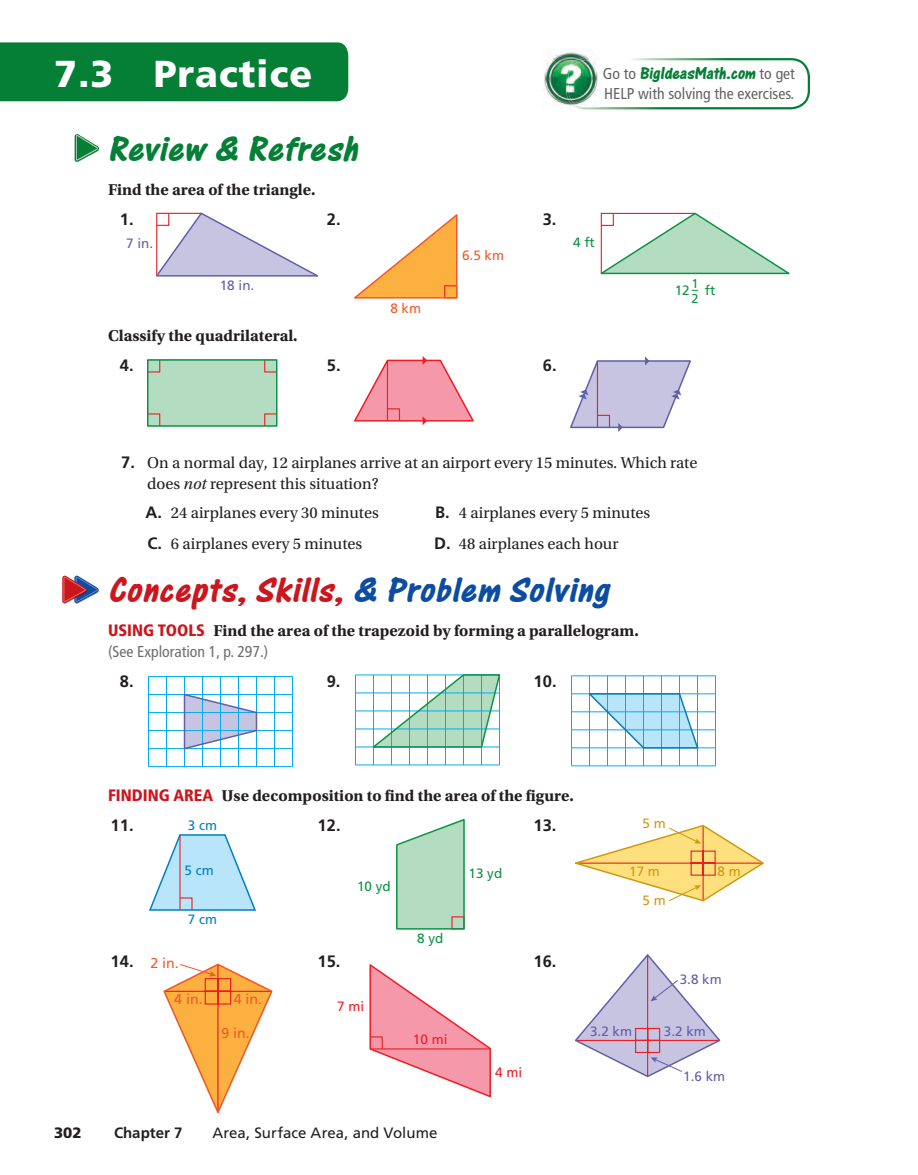
<style>
.page{position:relative;width:918px;height:1175px;background:#fff}
.page>*{position:absolute;margin:0;border:0;box-sizing:border-box;transform-origin:0 0}
.t1{font:italic 700 37.5px "One Stroke Script Com";color:#cd151d}
.t2{font:italic 700 37.5px "One Stroke Script Com";color:#057e36}
.t3{font:900 37.5px "Frutiger LT Std";letter-spacing:.025em;color:#fff}
.t4{font:700 18px "One Stroke Script Com";color:#057e36}
.t5{font:16.5px/21px "Utopia Std";color:#231f20}
.t6{font:700 16.5px "Utopia Std";color:#231f20}
.t7{font:700 16.5px "Frutiger LT Std";color:#231f20}
.t8{font:condensed 15.75px "Frutiger LT Std";color:#636366}
.t9{font:condensed 15.75px "Frutiger LT Std";color:#6c6d70}
.t10{font:15px "Frutiger LT Std";color:#231f20}
.t11{font:700 15px "Frutiger LT Std";color:#231f20}
.t12{font:900 15px "Frutiger LT Std";color:#231f20}
.t13{font:14.25px "Frutiger LT Std";color:#f15929}
.t14{font:13.5px "Frutiger LT Std";color:#625ea9}
.t15{font:13.5px "Frutiger LT Std";color:#0d9344}
.t16{font:13.5px "Frutiger LT Std";color:#ee1d23}
.t17{font:13.5px "Frutiger LT Std";color:#007ec5}
.t18{font:13.5px "Frutiger LT Std";color:#d0990c}
.t19{font:13.5px "Frutiger LT Std";color:#f15929}
.t20{font:12.75px/15.3px "Frutiger LT Std";color:#0d9344}
.s1{font-family:"Frutiger LT Std";font-weight:400;font-stretch:condensed;font-size:15.75px;color:#636366}
.s2{font-family:"Frutiger LT Std";font-weight:700}
.s3{font-style:italic}
.s4{color:#0d4da1}
.s5{font-family:"Frutiger LT Std";font-weight:900;font-stretch:condensed;color:#cd151d}
</style>
<div class="page">
<svg style="left:75px;top:134px;width:24px;height:28px"></svg>
<svg style="left:576px;top:58px;width:234px;height:51px"></svg>
<img style="left:543px;top:52px;width:49px;height:53px">
<img style="left:566px;top:58px;width:34px;height:49px">
<div style="left:0;top:42px;width:348px;height:59px;background:#057e36"></div>
<svg style="left:62px;top:575px;width:37px;height:28px"></svg>
<svg style="left:354px;top:214px;width:104px;height:85px"></svg>
<svg style="left:600px;top:212px;width:190px;height:63px"></svg>
<div style="left:148px;top:360px;width:129px;height:66px;background:#b3dcc0"></div>
<svg style="left:150px;top:413px;width:11px;height:11px"></svg>
<svg style="left:150px;top:362px;width:11px;height:11px"></svg>
<svg style="left:264px;top:413px;width:14px;height:14px"></svg>
<svg style="left:264px;top:359px;width:14px;height:14px"></svg>
<div style="left:147px;top:359px;width:130px;height:68px;border:2px solid #0d9344"></div>
<svg style="left:354px;top:356px;width:120px;height:69px"></svg>
<svg style="left:570px;top:356px;width:121px;height:76px"></svg>
<hr style="left:148px;top:676px;width:1px;height:90px;background:#00aeef">
<hr style="left:166px;top:676px;width:1px;height:90px;background:#00aeef">
<hr style="left:184px;top:676px;width:1px;height:90px;background:#00aeef">
<hr style="left:202px;top:676px;width:1px;height:90px;background:#00aeef">
<hr style="left:220px;top:676px;width:1px;height:90px;background:#00aeef">
<hr style="left:238px;top:676px;width:1px;height:90px;background:#00aeef">
<hr style="left:256px;top:676px;width:1px;height:90px;background:#00aeef">
<hr style="left:274px;top:676px;width:1px;height:90px;background:#00aeef">
<hr style="left:292px;top:676px;width:1px;height:90px;background:#00aeef">
<hr style="left:148px;top:676px;width:144px;height:1px;background:#00aeef">
<hr style="left:148px;top:694px;width:144px;height:1px;background:#00aeef">
<hr style="left:148px;top:712px;width:144px;height:1px;background:#00aeef">
<hr style="left:148px;top:730px;width:144px;height:1px;background:#00aeef">
<hr style="left:148px;top:748px;width:144px;height:1px;background:#00aeef">
<hr style="left:148px;top:766px;width:144px;height:1px;background:#00aeef">
<svg style="left:183px;top:694px;width:75px;height:56px"></svg>
<hr style="left:355px;top:675px;width:1px;height:90px;background:#00aeef">
<hr style="left:373px;top:675px;width:1px;height:90px;background:#00aeef">
<hr style="left:391px;top:675px;width:1px;height:90px;background:#00aeef">
<hr style="left:409px;top:675px;width:1px;height:90px;background:#00aeef">
<hr style="left:427px;top:675px;width:1px;height:90px;background:#00aeef">
<hr style="left:445px;top:675px;width:1px;height:90px;background:#00aeef">
<hr style="left:463px;top:675px;width:1px;height:90px;background:#00aeef">
<hr style="left:481px;top:675px;width:1px;height:90px;background:#00aeef">
<hr style="left:499px;top:675px;width:1px;height:90px;background:#00aeef">
<hr style="left:356px;top:674px;width:144px;height:1px;background:#00aeef">
<hr style="left:356px;top:692px;width:144px;height:1px;background:#00aeef">
<hr style="left:356px;top:710px;width:144px;height:1px;background:#00aeef">
<hr style="left:356px;top:728px;width:144px;height:1px;background:#00aeef">
<hr style="left:356px;top:746px;width:144px;height:1px;background:#00aeef">
<hr style="left:356px;top:764px;width:144px;height:1px;background:#00aeef">
<svg style="left:371px;top:674px;width:130px;height:74px"></svg>
<hr style="left:571px;top:676px;width:1px;height:90px;background:#00aeef">
<hr style="left:589px;top:676px;width:1px;height:90px;background:#00aeef">
<hr style="left:607px;top:676px;width:1px;height:90px;background:#00aeef">
<hr style="left:625px;top:676px;width:1px;height:90px;background:#00aeef">
<hr style="left:643px;top:676px;width:1px;height:90px;background:#00aeef">
<hr style="left:661px;top:676px;width:1px;height:90px;background:#00aeef">
<hr style="left:679px;top:676px;width:1px;height:90px;background:#00aeef">
<hr style="left:697px;top:676px;width:1px;height:90px;background:#00aeef">
<hr style="left:715px;top:676px;width:1px;height:90px;background:#00aeef">
<hr style="left:572px;top:675px;width:144px;height:1px;background:#00aeef">
<hr style="left:572px;top:693px;width:144px;height:1px;background:#00aeef">
<hr style="left:572px;top:711px;width:144px;height:1px;background:#00aeef">
<hr style="left:572px;top:729px;width:144px;height:1px;background:#00aeef">
<hr style="left:572px;top:747px;width:144px;height:1px;background:#00aeef">
<hr style="left:572px;top:765px;width:144px;height:1px;background:#00aeef">
<svg style="left:587px;top:693px;width:113px;height:56px"></svg>
<svg style="left:149px;top:834px;width:107px;height:77px"></svg>
<svg style="left:396px;top:819px;width:69px;height:111px;background:#b1dabe"></svg>
<svg style="left:575px;top:825px;width:189px;height:77px"></svg>
<svg style="left:163px;top:963px;width:110px;height:151px"></svg>
<svg style="left:575px;top:954px;width:146px;height:124px"></svg>
<svg style="left:156px;top:212px;width:162px;height:65px"></svg>
<svg style="left:369px;top:964px;width:122px;height:134px"></svg>
<h1 class="t3" style="left:54px;top:59px;width:260px">7.3 Practice</h1>
<h1 class="t2" style="left:108px;top:126px;width:259px">Review &amp; Refresh</h1>
<p class="t6" style="left:108px;top:184px;width:209px">Find the area of the triangle.</p>
<p class="t7" style="left:120px;top:213px;width:15px">1.</p>
<p class="t7" style="left:327px;top:213px;width:15px">2.</p>
<p class="t14" style="left:126px;top:238px;width:29px">7 in.</p>
<p class="t14" style="left:220px;top:279px;width:36px">18 in.</p>
<p class="t19" style="left:390px;top:303px;width:32px">8 km</p>
<p class="t19" style="left:462px;top:250px;width:44px">6.5 km</p>
<p class="t7" style="left:543px;top:213px;width:15px">3.</p>
<p class="t6" style="left:108px;top:329px;width:191px">Classify the quadrilateral.</p>
<p class="t7" style="left:120px;top:358px;width:15px">4.</p>
<p class="t7" style="left:327px;top:358px;width:15px">5.</p>
<p class="t7" style="left:543px;top:358px;width:15px">6.</p>
<p class="t4" style="left:603px;top:63px;width:193px"><span class="s1">Go to</span> BigIdeasMath.com <span class="s1">to get</span></p>
<p class="t8" style="left:604px;top:87px;width:192px">HELP with solving the exercises.</p>
<p class="t15" style="left:573px;top:237px;width:23px">4 ft</p>
<p class="t20" style="left:691px;top:276px;width:9px">1<br>2</p>
<p class="t15" style="left:675px;top:285px;width:42px">12 ft</p>
<p class="t5" style="left:147px;top:454px;width:552px;text-indent:-26px"><span class="s2">7.</span> On a normal day, 12 airplanes arrive at an airport every 15 minutes. Which rate does <span class="s3">not</span> represent this situation?</p>
<p class="t5" style="left:146px;top:503px;width:235px"><span class="s2">A.</span> 24 airplanes every 30 minutes</p>
<p class="t5" style="left:435px;top:503px;width:217px"><span class="s2">B.</span> 4 airplanes every 5 minutes</p>
<p class="t5" style="left:147px;top:535px;width:216px"><span class="s2">C.</span> 6 airplanes every 5 minutes</p>
<p class="t5" style="left:434px;top:535px;width:186px"><span class="s2">D.</span> 48 airplanes each hour</p>
<h1 class="t1" style="left:108px;top:567px;width:502px">Concepts,Skills,<span class="s4">&amp; Problem Solving</span></h1>
<p class="t6" style="left:108px;top:625px;width:532px"><span class="s5">USING TOOLS</span> Find the area of the trapezoid by forming a parallelogram.</p>
<p class="t9" style="left:108px;top:645px;width:162px">(See Exploration 1, p. 297.)</p>
<p class="t7" style="left:120px;top:675px;width:15px">8.</p>
<p class="t7" style="left:327px;top:675px;width:15px">9.</p>
<p class="t7" style="left:534px;top:675px;width:24px">10.</p>
<p class="t6" style="left:108px;top:790px;width:467px"><span class="s5">FINDING AREA</span> Use decomposition to find the area of the figure.</p>
<p class="t7" style="left:111px;top:819px;width:24px">11.</p>
<p class="t7" style="left:318px;top:819px;width:24px">12.</p>
<p class="t7" style="left:534px;top:819px;width:24px">13.</p>
<p class="t17" style="left:188px;top:820px;width:31px">3 cm</p>
<p class="t17" style="left:185px;top:864px;width:31px">5 cm</p>
<p class="t15" style="left:469px;top:868px;width:35px">13 yd</p>
<p class="t15" style="left:357px;top:880px;width:35px">10 yd</p>
<p class="t7" style="left:111px;top:954px;width:24px">14.</p>
<p class="t17" style="left:188px;top:913px;width:31px">7 cm</p>
<p class="t13" style="left:150px;top:957px;width:30px">2 in.</p>
<p class="t13" style="left:174px;top:993px;width:30px">4 in.</p>
<p class="t13" style="left:234px;top:993px;width:30px">4 in.</p>
<p class="t13" style="left:221px;top:1027px;width:30px">9 in.</p>
<p class="t15" style="left:417px;top:933px;width:28px">8 yd</p>
<p class="t7" style="left:318px;top:954px;width:24px">15.</p>
<p class="t7" style="left:534px;top:954px;width:24px">16.</p>
<p class="t16" style="left:337px;top:1000px;width:29px">7 mi</p>
<p class="t16" style="left:413px;top:1034px;width:36px">10 mi</p>
<p class="t16" style="left:495px;top:1066px;width:29px">4 mi</p>
<p class="t18" style="left:643px;top:818px;width:25px">5 m</p>
<p class="t18" style="left:629px;top:866px;width:32px">17 m</p>
<p class="t18" style="left:717px;top:866px;width:25px">8 m</p>
<p class="t18" style="left:643px;top:895px;width:25px">5 m</p>
<p class="t14" style="left:680px;top:973px;width:44px">3.8 km</p>
<p class="t14" style="left:590px;top:1026px;width:44px">3.2 km</p>
<p class="t14" style="left:664px;top:1026px;width:44px">3.2 km</p>
<p class="t14" style="left:683px;top:1071px;width:44px">1.6 km</p>
<p class="t12" style="left:54px;top:1126px;width:29px">302</p>
<p class="t11" style="left:114px;top:1126px;width:70px">Chapter 7</p>
<p class="t10" style="left:212px;top:1126px;width:227px">Area, Surface Area, and Volume</p>
</div>
